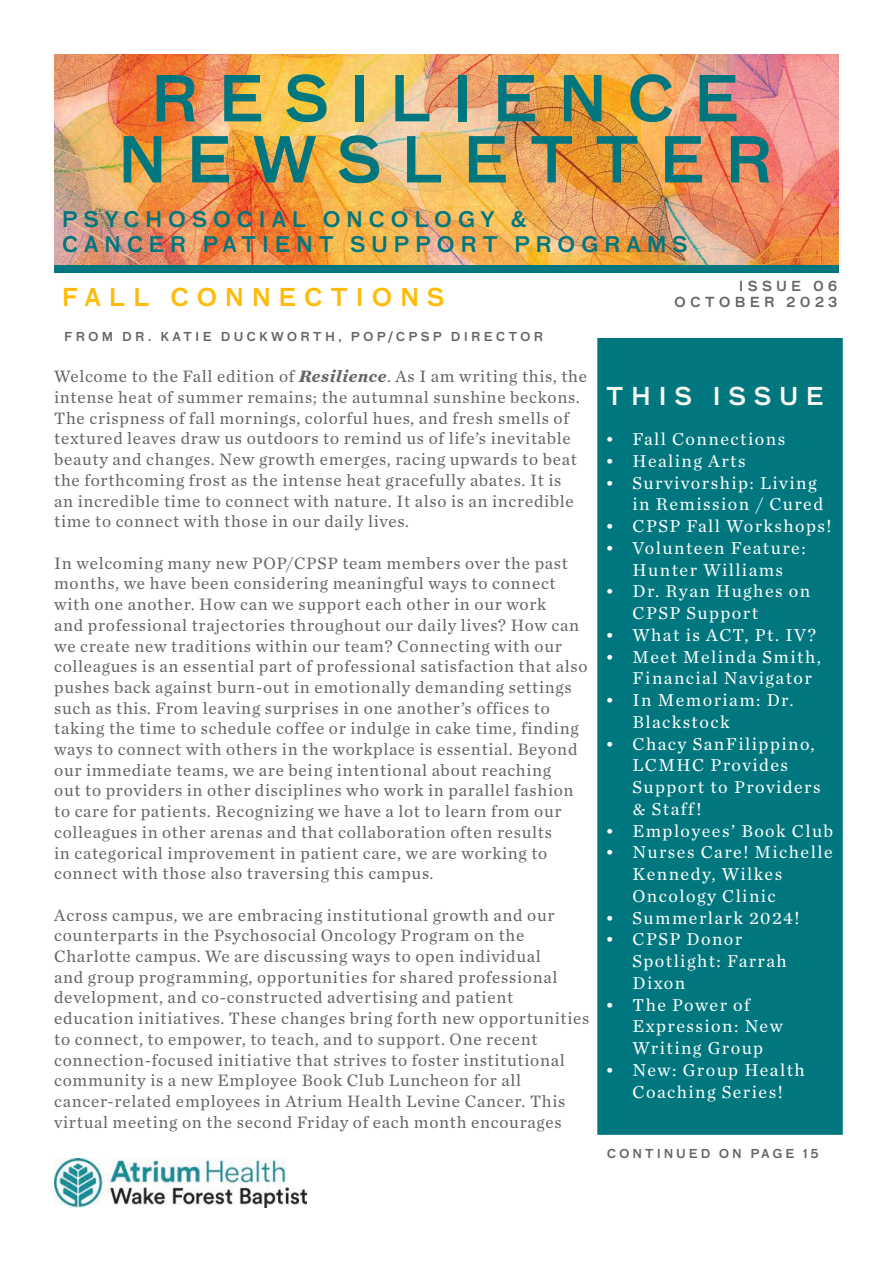
<style>
.page{position:relative;width:893px;height:1263px;background:#fff}
.page>*{position:absolute;margin:0;border:0;box-sizing:border-box;transform-origin:0 0}
.t1{font:500 61.5px "Bau Pro";letter-spacing:.31em;color:#00777f}
.t2{font:500 24px "Bau Pro";letter-spacing:.31em;color:#ffbb08}
.t3{font:500 24px "Bau Pro";letter-spacing:.31em;color:#f7f7f2}
.t4{font:500 21px/25.2px "Bau Pro";letter-spacing:.26em;color:#00777f}
.t5{font:18px/21.8px "Chronicle Text G1";letter-spacing:.08em;color:#fff}
.t6{font:17.25px/20.7px "Chronicle Text G1";letter-spacing:.04em;color:#656365}
.t7{font:500 13.5px "Bau Pro";letter-spacing:.31em;color:#656365}
.t8{font:500 12px "Bau Pro";letter-spacing:.26em;color:#656365}
.t9{font:500 12px "Bau Pro";letter-spacing:.235em;color:#656365}
.s1{font-weight:700;font-style:italic}
</style>
<div class="page">
<img style="left:54px;top:54px;width:784px;height:212px">
<img style="left:55px;top:1159px;width:251px;height:48px">
<div style="left:54px;top:266px;width:784px;height:7px;background:#00777f"></div>
<div style="left:598px;top:339px;width:244px;height:795px;background:#00777f"></div>
<div style="left:597px;top:338px;width:246px;height:797px;border:2px solid #00777f"></div>
<h1 class="t1" style="left:151px;top:53px;width:591px">RESILIENCE</h1>
<h1 class="t1" style="left:118px;top:114px;width:657px">NEWSLETTER</h1>
<p class="t4" style="left:62px;top:205px;width:627px">PSYCHOSOCIAL ONCOLOGY &amp;<br>CANCER PATIENT SUPPORT PROGRAMS</p>
<p class="t7" style="left:739px;top:276px;width:100px">ISSUE 06</p>
<h2 class="t2" style="left:62px;top:280px;width:384px">FALL CONNECTIONS</h2>
<p class="t7" style="left:674px;top:292px;width:165px">OCTOBER 2023</p>
<p class="t8" style="left:64px;top:327px;width:481px">FROM DR. KATIE DUCKWORTH, POP/CPSP DIRECTOR</p>
<p class="t6" style="left:54px;top:365px;width:534px">Welcome to the Fall edition of <span class="s1">Resilience</span>. As I am writing this, the intense heat of summer remains; the autumnal sunshine beckons.<br>The crispness of fall mornings, colorful hues, and fresh smells of textured leaves draw us outdoors to remind us of life’s inevitable beauty and changes. New growth emerges, racing upwards to beat the forthcoming frost as the intense heat gracefully abates. It is<br>an incredible time to connect with nature. It also is an incredible time to connect with those in our daily lives.</p>
<p class="t6" style="left:54px;top:552px;width:535px">In welcoming many new POP/CPSP team members over the past months, we have been considering meaningful ways to connect with one another. How can we support each other in our work<br>and professional trajectories throughout our daily lives? How can we create new traditions within our team? Connecting with our colleagues is an essential part of professional satisfaction that also pushes back against burn-out in emotionally demanding settings such as this. From leaving surprises in one another’s offices to taking the time to schedule coffee or indulge in cake time, finding ways to connect with others in the workplace is essential. Beyond our immediate teams, we are being intentional about reaching<br>out to providers in other disciplines who work in parallel fashion to care for patients. Recognizing we have a lot to learn from our colleagues in other arenas and that collaboration often results<br>in categorical improvement in patient care, we are working to connect with those also traversing this campus.</p>
<p class="t6" style="left:54px;top:903px;width:537px">Across campus, we are embracing institutional growth and our counterparts in the Psychosocial Oncology Program on the Charlotte campus. We are discussing ways to open individual<br>and group programming, opportunities for shared professional development, and co-constructed advertising and patient education initiatives. These changes bring forth new opportunities to connect, to empower, to teach, and to support. One recent connection-focused initiative that strives to foster institutional community is a new Employee Book Club Luncheon for all cancer-related employees in Atrium Health Levine Cancer. This virtual meeting on the second Friday of each month encourages</p>
<h2 class="t3" style="left:606px;top:379px;width:220px">THIS ISSUE</h2>
<p class="t5" style="left:606px;top:427px;width:181px">• Fall Connections</p>
<p class="t5" style="left:606px;top:449px;width:142px">• Healing Arts</p>
<p class="t5" style="left:633px;top:471px;width:192px;text-indent:-27px">• Survivorship: Living in Remission / Cured</p>
<p class="t5" style="left:606px;top:514px;width:227px">• CPSP Fall Workshops!</p>
<p class="t5" style="left:606px;top:536px;width:202px;text-align:center">• Volunteen Feature:<br>Hunter Williams</p>
<p class="t5" style="left:633px;top:580px;width:179px;text-indent:-27px">• Dr. Ryan Hughes on<br>CPSP Support</p>
<p class="t5" style="left:606px;top:623px;width:212px">• What is ACT, Pt. IV?</p>
<p class="t5" style="left:633px;top:645px;width:190px;text-indent:-27px">• Meet Melinda Smith,<br>Financial Navigator</p>
<p class="t5" style="left:633px;top:688px;width:162px;text-indent:-27px">• In Memoriam: Dr.<br>Blackstock</p>
<p class="t5" style="left:633px;top:732px;width:190px;text-indent:-27px">• Chacy SanFilippino,<br>LCMHC Provides<br>Support to Providers &amp; Staff!</p>
<p class="t5" style="left:606px;top:819px;width:229px">• Employees’ Book Club</p>
<p class="t5" style="left:633px;top:840px;width:202px;text-indent:-27px">• Nurses Care! Michelle<br>Kennedy, Wilkes<br>Oncology Clinic</p>
<p class="t5" style="left:606px;top:906px;width:195px">• Summerlark 2024!</p>
<p class="t5" style="left:633px;top:927px;width:156px;text-indent:-27px">• CPSP Donor<br>Spotlight: Farrah<br>Dixon</p>
<p class="t5" style="left:633px;top:993px;width:152px;text-indent:-27px">• The Power of<br>Expression: New<br>Writing Group</p>
<p class="t5" style="left:606px;top:1058px;width:201px;text-align:center">• New: Group Health<br>Coaching Series!</p>
<p class="t9" style="left:607px;top:1145px;width:213px">CONTINUED ON PAGE 15</p>
</div>
